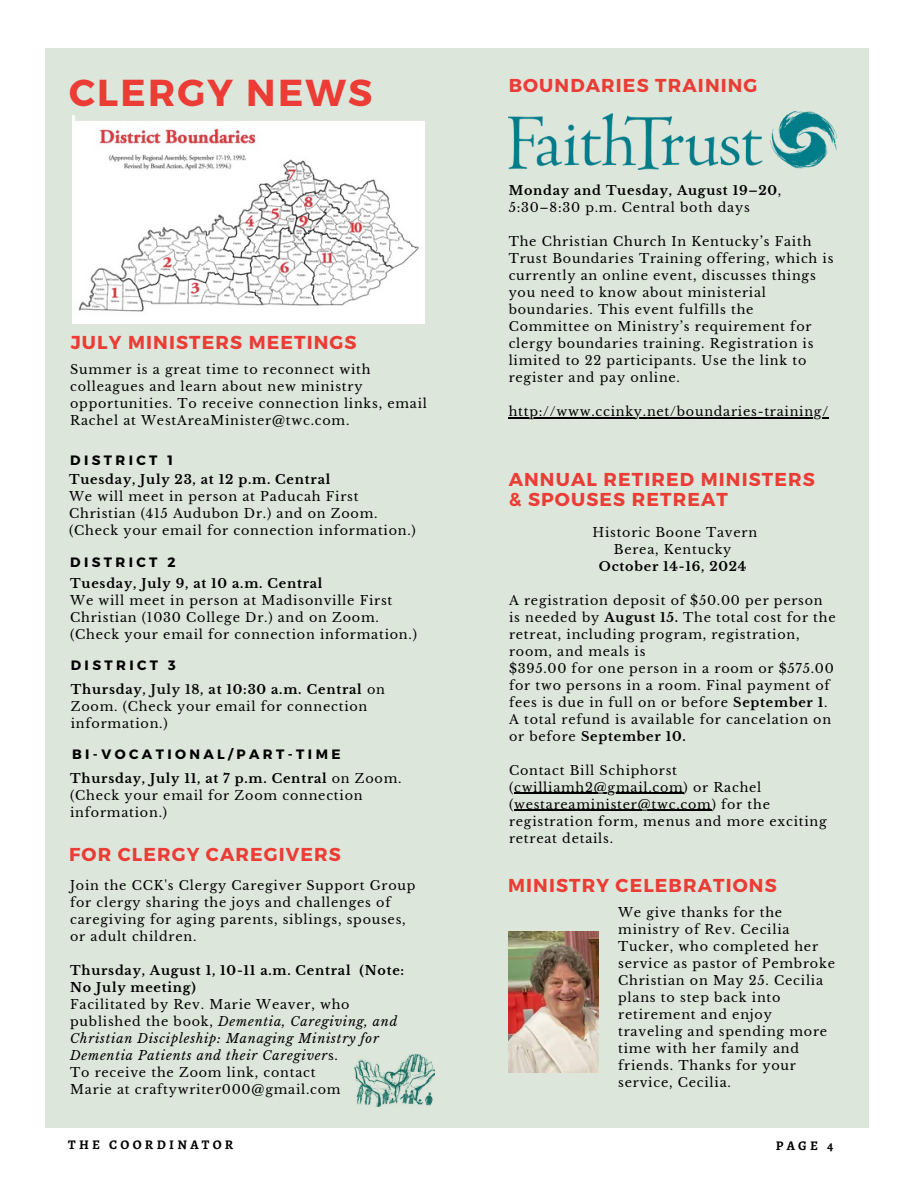
<style>
.page{position:relative;width:918px;height:1188px;background:#fff}
.page>*{position:absolute;margin:0;border:0;box-sizing:border-box;transform-origin:0 0}
.t1{font:700 37.5px "Montserrat";letter-spacing:.06em;color:#eb3c35}
.t2{font:700 18.75px/20.2px "Montserrat";letter-spacing:.06em;color:#eb3c35}
.t3{font:700 13.65px "Montserrat";letter-spacing:.25em;color:#000}
.t4{font:700 13.2px "Alegreya";letter-spacing:.25em;color:#000}
.t5{font:12.75px/17px "Libre Baskerville";letter-spacing:.06em;color:#000}
.t6{font:700 12.75px/17px "Libre Baskerville";letter-spacing:.06em;color:#000}
.t7{font:italic 12.75px/17px "Libre Baskerville";letter-spacing:.06em;color:#000}
.s1{font-weight:700}
.s2{font-weight:700;color:#0d0e0d}
.s3{font-style:normal}
.s4{font-weight:400}
</style>
<div class="page">
<div style="left:45px;top:48px;width:824px;height:1080px;background:#dde6db"></div>
<img style="left:72px;top:115px;width:352px;height:208px">
<img style="left:508px;top:112px;width:329px;height:57px">
<img style="left:508px;top:932px;width:90px;height:140px">
<hr style="left:514px;top:793px;width:170px;height:1px;background:#000">
<hr style="left:514px;top:810px;width:198px;height:1px;background:#000">
<hr style="left:509px;top:417px;width:320px;height:1px;background:#000">
<p class="t1" style="left:69px;top:68px;width:305px">CLERGY NEWS</p>
<h3 class="t2" style="left:71px;top:331px;width:287px">JULY MINISTERS MEETINGS</h3>
<p class="t5" style="left:70px;top:361px;width:358px">Summer is a great time to reconnect with colleagues and learn about new ministry opportunities. To receive connection links, email Rachel at WestAreaMinister@twc.com.</p>
<p class="t3" style="left:70px;top:451px;width:104px">DISTRICT 1</p>
<h2 class="t6" style="left:69px;top:471px;width:263px">Tuesday, July 23, at 12 p.m. Central</h2>
<p class="t5" style="left:69px;top:488px;width:348px">We will meet in person at Paducah First<br>Christian (415 Audubon Dr.) and on Zoom. (Check your email for connection information.)</p>
<h3 class="t3" style="left:70px;top:553px;width:107px">DISTRICT 2</h3>
<p class="t6" style="left:70px;top:575px;width:254px">Tuesday, July 9, at 10 a.m. Central</p>
<p class="t5" style="left:70px;top:592px;width:348px">We will meet in person at Madisonville First<br>Christian (1030 College Dr.) and on Zoom. (Check your email for connection information.)</p>
<p class="t3" style="left:71px;top:657px;width:106px">DISTRICT 3</p>
<h3 class="t5" style="left:71px;top:681px;width:316px"><span class="s1">Thursday</span><span class="s2">, July 18,</span> <span class="s1">at 10:30 a.m. Central</span> on<br>Zoom. (Check your email for connection information.)</h3>
<p class="t3" style="left:72px;top:746px;width:270px">BI-VOCATIONAL/PART-TIME</p>
<p class="t5" style="left:70px;top:770px;width:333px"><span class="s1">Thursday, July 11, at 7 p.m. Central</span> on Zoom. (Check your email for Zoom connection information.)</p>
<h3 class="t2" style="left:69px;top:843px;width:273px">FOR CLERGY CAREGIVERS</h3>
<h2 class="t5" style="left:70px;top:877px;width:347px">Join the CCK's Clergy Caregiver Support Group for clergy sharing the joys and challenges of caregiving for aging parents, siblings, spouses, or adult children.</h2>
<p class="t6" style="left:70px;top:962px;width:335px">Thursday, August 1, 10-11 a.m. Central (Note:<br>No July meeting)</p>
<p class="t7" style="left:70px;top:996px;width:329px"><span class="s3">Facilitated by Rev. Marie Weaver, who published the book,</span> Dementia, Caregiving, and Christian Discipleship: Managing Ministry for Dementia Patients and their Caregiver<span class="s3">s.</span></p>
<p class="t5" style="left:70px;top:1064px;width:247px">To receive the Zoom link, contact</p>
<p class="t5" style="left:70px;top:1081px;width:272px">Marie at craftywriter000@gmail.com</p>
<h3 class="t2" style="left:509px;top:74px;width:250px">BOUNDARIES TRAINING</h3>
<p class="t6" style="left:509px;top:182px;width:274px">Monday and Tuesday, August 19–20<span class="s4">,</span></p>
<h2 class="t5" style="left:509px;top:199px;width:243px">5:30–8:30 p.m. Central both days</h2>
<p class="t5" style="left:509px;top:233px;width:326px">The Christian Church In Kentucky’s Faith Trust Boundaries Training offering, which is currently an online event, discusses things you need to know about ministerial boundaries. This event fulfills the Committee on Ministry’s requirement for clergy boundaries training. Registration is limited to 22 participants. Use the link to register and pay online.</p>
<p class="t5" style="left:509px;top:403px;width:321px">http://www.ccinky.net/boundaries-training/</p>
<h3 class="t2" style="left:509px;top:468px;width:308px">ANNUAL RETIRED MINISTERS &amp; SPOUSES RETREAT</h3>
<p class="t5" style="left:592px;top:524px;width:166px">Historic Boone Tavern</p>
<p class="t5" style="left:614px;top:541px;width:119px">Berea, Kentucky</p>
<h2 class="t6" style="left:599px;top:558px;width:149px">October 14-16, 2024</h2>
<p class="t5" style="left:509px;top:592px;width:328px">A registration deposit of $50.00 per person is needed by <span class="s1">August 15.</span> The total cost for the retreat, including program, registration, room, and meals is</p>
<p class="t5" style="left:509px;top:660px;width:326px">$395.00 for one person in a room or $575.00 for two persons in a room. Final payment of fees is due in full on or before <span class="s1">September 1</span>.<br>A total refund is available for cancelation on or before <span class="s1">September 10.</span></p>
<p class="t5" style="left:509px;top:762px;width:254px">Contact Bill Schiphorst (cwilliamh2@gmail.com) or Rachel</p>
<p class="t5" style="left:509px;top:796px;width:262px">(westareaminister@twc.com) for the</p>
<p class="t5" style="left:509px;top:813px;width:319px">registration form, menus and more exciting retreat details.</p>
<h2 class="t2" style="left:508px;top:874px;width:270px">MINISTRY CELEBRATIONS</h2>
<p class="t5" style="left:618px;top:904px;width:218px">We give thanks for the ministry of Rev. Cecilia<br>Tucker, who completed her service as pastor of Pembroke<br>Christian on May 25. Cecilia plans to step back into retirement and enjoy traveling and spending more time with her family and friends. Thanks for your service, Cecilia.</p>
<p class="t4" style="left:68px;top:1136px;width:167px">THE COORDINATOR</p>
<p class="t4" style="left:776px;top:1137px;width:59px">PAGE 4</p>
</div>
